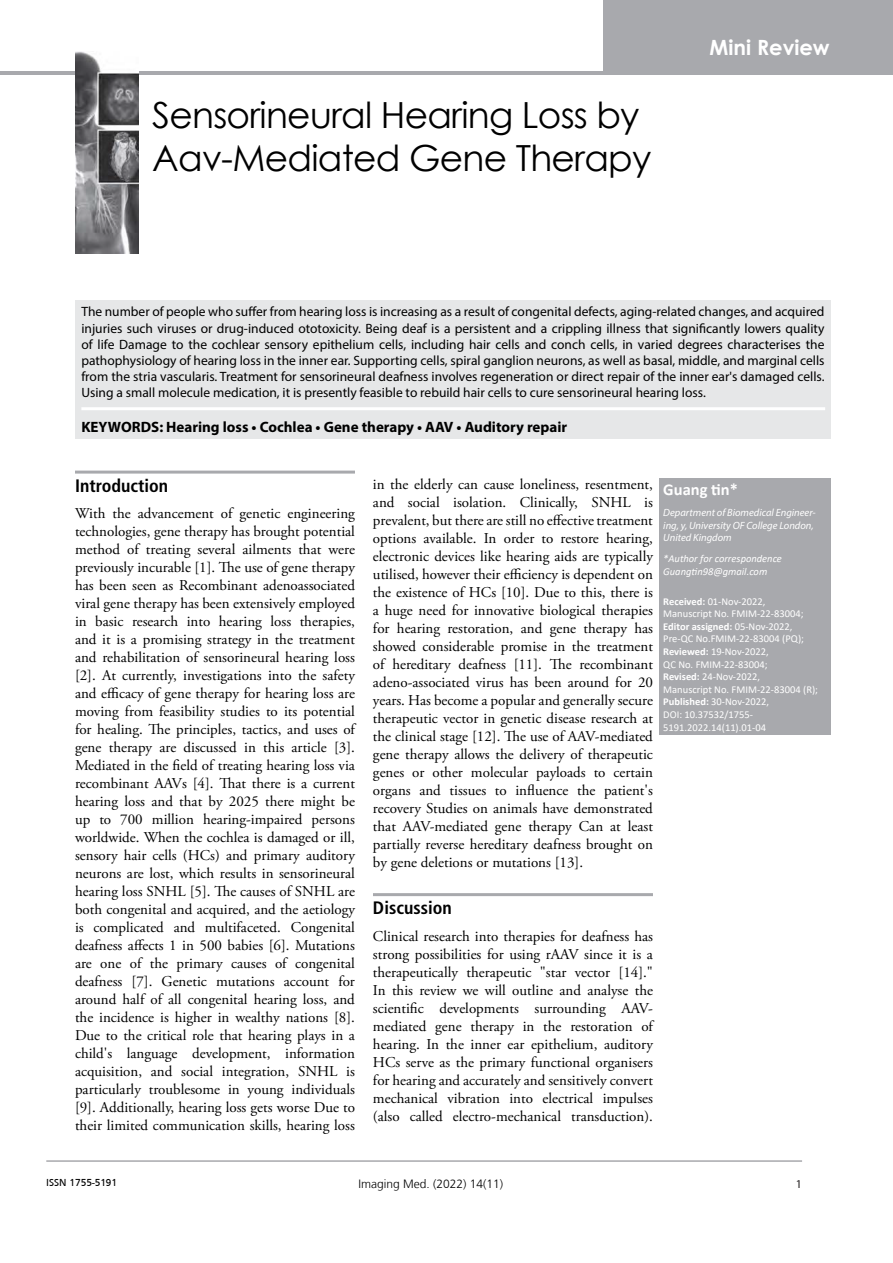
<style>
.page{position:relative;width:893px;height:1263px;background:#fff}
.page>*{position:absolute;margin:0;border:0;box-sizing:border-box;transform-origin:0 0}
.t1{font:36px/43.2px "Century Gothic";letter-spacing:-.02em;color:#000}
.t2{font:700 21px "Century Gothic";color:#fff}
.t3{font:700 condensed 18px "Frutiger LT Std";color:#000}
.t4{font:700 16.5px "Calibri";color:#fff}
.t5{font:15px/18px "Adobe Garamond Pro";color:#000;text-align:justify}
.t6{font:700 15px "Myriad Pro";color:#000}
.t7{font:13.5px/16.2px "Myriad Pro";color:#000;text-align:justify}
.t8{font:300 12px "Frutiger LT";color:#000}
.t9{font:12px "Myriad Pro";color:#231f20}
.t10{font:10.5px/12.6px "Calibri";color:#fff}
.t11{font:italic 10.5px/12.6px "Myriad Pro";color:#fff}
.t12{font:italic 10.5px/12.6px "Calibri";color:#fff}
.t13{font:10.5px "Frutiger Normal";color:#000}
.s1{font-weight:700}
</style>
<div class="page">
<hr style="left:46px;top:1160px;width:756px;height:2px;background:#a8a9ad">
<hr style="left:0;top:71px;width:893px;height:3px;background:#a8a9ad">
<div style="left:603px;top:0;width:290px;height:72px;background:#a8a9ad"></div>
<img style="left:75px;top:51px;width:64px;height:202px">
<div style="left:75px;top:300px;width:756px;height:139px;background:#e6e7e8"></div>
<hr style="left:81px;top:407px;width:744px;height:3px;background:#fff">
<hr style="left:75px;top:471px;width:280px;height:3px;background:#a8a9ad">
<hr style="left:373px;top:893px;width:280px;height:3px;background:#a8a9ad">
<div style="left:659px;top:478px;width:172px;height:257px;background:#a8a9ad"></div>
<h1 class="t1" style="left:152px;top:93px;width:501px">Sensorineural Hearing Loss by<br>Aav-Mediated Gene Therapy</h1>
<h2 class="t2" style="left:710px;top:32px;width:122px">Mini Review</h2>
<p class="t7" style="left:81px;top:304px;width:745px">The number of people who suffer from hearing loss is increasing as a result of congenital defects, aging-related changes, and acquired injuries such viruses or drug-induced ototoxicity. Being deaf is a persistent and a crippling illness that significantly lowers quality of life Damage to the cochlear sensory epithelium cells, including hair cells and conch cells, in varied degrees characterises the pathophysiology of hearing loss in the inner ear. Supporting cells, spiral ganglion neurons, as well as basal, middle, and marginal cells from the stria vascularis. Treatment for sensorineural deafness involves regeneration or direct repair of the inner ear's damaged cells.<br>Using a small molecule medication, it is presently feasible to rebuild hair cells to cure sensorineural hearing loss.</p>
<p class="t6" style="left:81px;top:418px;width:487px">KEYWORDS: Hearing loss • Cochlea • Gene therapy • AAV • Auditory repair</p>
<p class="t3" style="left:75px;top:475px;width:95px">Introduction</p>
<p class="t5" style="left:75px;top:505px;width:282px">With the advancement of genetic engineering technologies, gene therapy has brought potential method of treating several ailments that were previously incurable [1]. The use of gene therapy has been seen as Recombinant adenoassociated viral gene therapy has been extensively employed in basic research into hearing loss therapies, and it is a promising strategy in the treatment and rehabilitation of sensorineural hearing loss [2]. At currently, investigations into the safety and efficacy of gene therapy for hearing loss are moving from feasibility studies to its potential for healing. The principles, tactics, and uses of gene therapy are discussed in this article [3].<br>Mediated in the field of treating hearing loss via recombinant AAVs [4]. That there is a current hearing loss and that by 2025 there might be up to 700 million hearing-impaired persons worldwide. When the cochlea is damaged or ill, sensory hair cells (HCs) and primary auditory neurons are lost, which results in sensorineural hearing loss SNHL [5]. The causes of SNHL are both congenital and acquired, and the aetiology is complicated and multifaceted. Congenital deafness affects 1 in 500 babies [6]. Mutations are one of the primary causes of congenital deafness [7]. Genetic mutations account for around half of all congenital hearing loss, and the incidence is higher in wealthy nations [8].<br>Due to the critical role that hearing plays in a child's language development, information acquisition, and social integration, SNHL is particularly troublesome in young individuals [9]. Additionally, hearing loss gets worse Due to their limited communication skills, hearing loss</p>
<p class="t5" style="left:373px;top:476px;width:282px">in the elderly can cause loneliness, resentment, and social isolation. Clinically, SNHL is prevalent, but there are still no effective treatment options available. In order to restore hearing, electronic devices like hearing aids are typically utilised, however their efficiency is dependent on the existence of HCs [10]. Due to this, there is a huge need for innovative biological therapies for hearing restoration, and gene therapy has showed considerable promise in the treatment of hereditary deafness [11]. The recombinant adeno-associated virus has been around for 20 years. Has become a popular and generally secure therapeutic vector in genetic disease research at the clinical stage [12]. The use of AAV-mediated gene therapy allows the delivery of therapeutic genes or other molecular payloads to certain organs and tissues to influence the patient's recovery Studies on animals have demonstrated that AAV-mediated gene therapy Can at least partially reverse hereditary deafness brought on by gene deletions or mutations [13].</p>
<p class="t3" style="left:373px;top:897px;width:80px">Discussion</p>
<p class="t5" style="left:373px;top:928px;width:281px">Clinical research into therapies for deafness has strong possibilities for using rAAV since it is a therapeutically therapeutic "star vector [14]." In this review we will outline and analyse the scientific developments surrounding AAV&shy;mediated gene therapy in the restoration of hearing. In the inner ear epithelium, auditory HCs serve as the primary functional organisers for hearing and accurately and sensitively convert mechanical vibration into electrical impulses (also called electro-mechanical transduction).</p>
<p class="t4" style="left:663px;top:478px;width:76px">Guang tin*</p>
<p class="t11" style="left:663px;top:506px;width:154px">Department of Biomedical Engineer&shy;ing, y, University OF College London,<br>United Kingdom</p>
<p class="t12" style="left:663px;top:552px;width:120px">*Author for correspondence<br>Guangtin98@gmail.com</p>
<p class="t10" style="left:663px;top:594px;width:156px"><span class="s1">Received:</span> 01-Nov-2022,<br>Manuscript No. FMIM-22-83004;<br><span class="s1">Editor assigned:</span> 05-Nov-2022,<br>Pre-QC No.FMIM-22-83004 (PQ);<br><span class="s1">Reviewed:</span> 19-Nov-2022,<br>QC No. FMIM-22-83004;<br><span class="s1">Revised:</span> 24-Nov-2022,<br>Manuscript No. FMIM-22-83004 (R);<br><span class="s1">Published:</span> 30-Nov-2022,<br>DOI: 10.37532/1755-<br>5191.2022.14(11).01-04</p>
<p class="t13" style="left:46px;top:1177px;width:72px">ISSN 1755-5191</p>
<p class="t8" style="left:359px;top:1177px;width:146px">Imaging Med. (2022) 14(11)</p>
<p class="t9" style="left:796px;top:1176px;width:8px">1</p>
</div>
